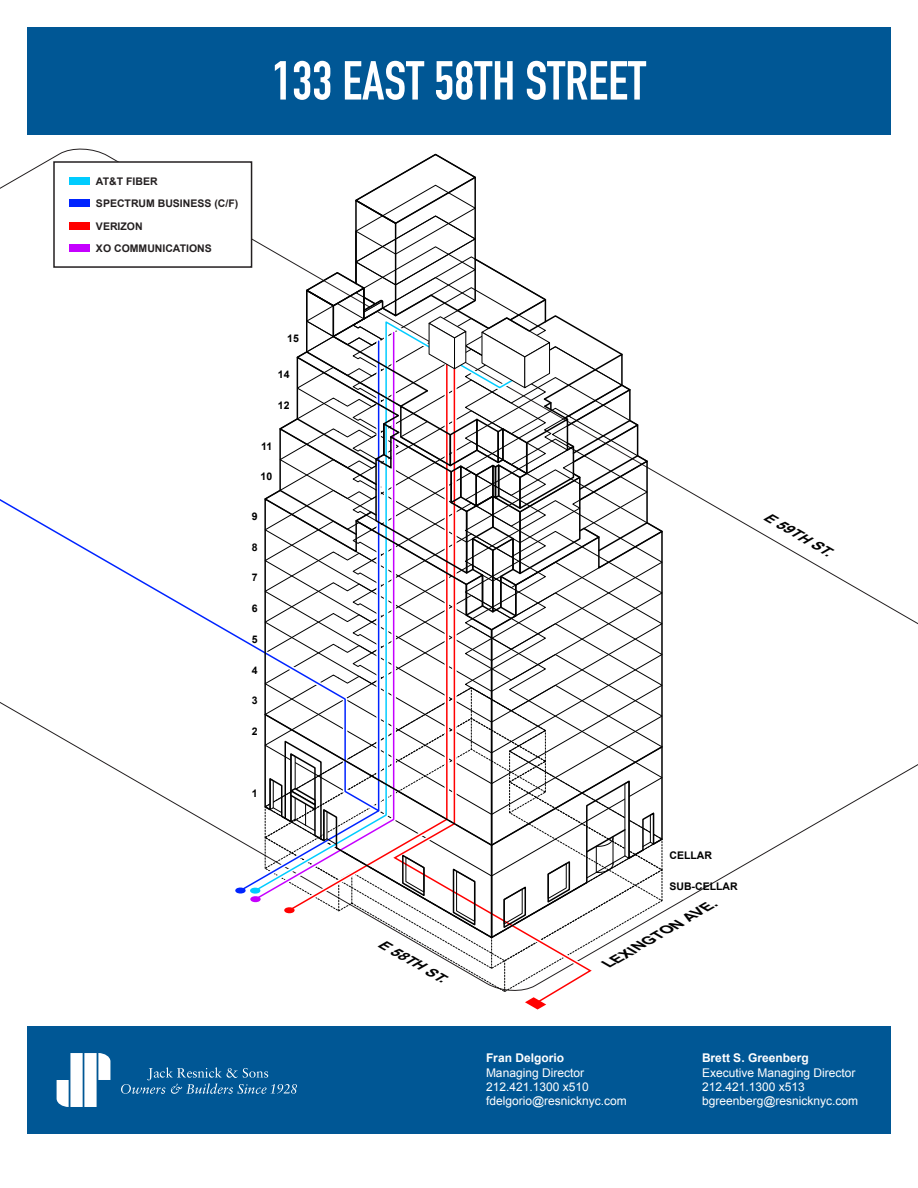
<style>
.page{position:relative;width:918px;height:1188px;background:#fff}
.page>*{position:absolute;margin:0;border:0;box-sizing:border-box;transform-origin:0 0}
.t1{font:54px "DIN Engschrift";color:#fff}
.t2{font:italic 700 13.05px "Arial";color:#010101;scale:1.13 1}
.t3{font:italic 700 13.05px "Arial";color:#010101;scale:1.18 1}
.t4{font:12px/14.4px "Arial";color:#fff}
.t5{font:700 12px "Arial";color:#fff}
.t6{font:700 10.5px/22.5px "Arial";color:#231f20}
.t7{font:700 10.5px "Arial";color:#010101}
</style>
<div class="page">
<svg style="left:410px;top:940px;width:183px;height:58px"></svg>
<svg style="left:0;top:499px;width:253px;height:314px"></svg>
<svg style="left:525px;top:997px;width:21px;height:13px"></svg>
<svg style="left:264px;top:618px;width:226px;height:322px"></svg>
<svg style="left:490px;top:618px;width:173px;height:322px"></svg>
<svg style="left:401px;top:853px;width:24px;height:45px"></svg>
<svg style="left:503px;top:885px;width:24px;height:45px"></svg>
<svg style="left:547px;top:860px;width:24px;height:44px"></svg>
<svg style="left:264px;top:712px;width:399px;height:135px"></svg>
<svg style="left:642px;top:813px;width:12px;height:34px"></svg>
<svg style="left:234px;top:739px;width:151px;height:175px"></svg>
<svg style="left:451px;top:867px;width:25px;height:60px"></svg>
<svg style="left:585px;top:781px;width:45px;height:97px"></svg>
<svg style="left:263px;top:153px;width:401px;height:465px"></svg>
<div style="left:53px;top:161px;width:199px;height:107px;background:#fff;border:2px solid #231f20"></div>
<div style="left:69px;top:177px;width:21px;height:8px;background:#0cf"></div>
<div style="left:69px;top:200px;width:21px;height:7px;background:#0024ff"></div>
<div style="left:69px;top:222px;width:21px;height:8px;background:#f00"></div>
<div style="left:69px;top:245px;width:21px;height:7px;background:#c500ff"></div>
<div style="left:27px;top:1026px;width:864px;height:108px;background:#005795"></div>
<div style="left:27px;top:27px;width:864px;height:108px;background:#005795"></div>
<svg style="left:57px;top:1053px;width:240px;height:54px"></svg>
<p class="t6" style="left:96px;top:170px;width:144px">AT&amp;T FIBER<br>SPECTRUM BUSINESS (C/F)<br>VERIZON<br>XO COMMUNICATIONS</p>
<h1 class="t1" style="left:272px;top:49px;width:376px">133 EAST 58TH STREET</h1>
<p class="t7" style="left:287px;top:331px;width:13px">15</p>
<p class="t7" style="left:278px;top:368px;width:13px">14</p>
<p class="t7" style="left:278px;top:398px;width:13px">12</p>
<p class="t7" style="left:261px;top:439px;width:13px">11</p>
<p class="t7" style="left:261px;top:470px;width:13px">10</p>
<p class="t7" style="left:252px;top:509px;width:7px">9</p>
<p class="t2" style="left:769px;top:507px;width:68px;rotate:30deg">E 59TH ST.</p>
<p class="t7" style="left:252px;top:540px;width:7px">8</p>
<p class="t7" style="left:252px;top:571px;width:7px">7</p>
<p class="t7" style="left:252px;top:602px;width:7px">6</p>
<p class="t7" style="left:252px;top:632px;width:7px">5</p>
<p class="t7" style="left:252px;top:663px;width:7px">4</p>
<p class="t7" style="left:252px;top:694px;width:7px">3</p>
<p class="t7" style="left:252px;top:725px;width:7px">2</p>
<p class="t7" style="left:252px;top:786px;width:7px">1</p>
<p class="t2" style="left:383px;top:934px;width:68px;rotate:30deg">E 58TH ST.</p>
<p class="t7" style="left:669px;top:849px;width:44px">CELLAR</p>
<p class="t7" style="left:669px;top:880px;width:70px">SUB-CELLAR</p>
<p class="t3" style="left:603px;top:957px;width:109px;rotate:-30deg">LEXINGTON AVE.</p>
<p class="t5" style="left:486px;top:1050px;width:80px">Fran Delgorio</p>
<p class="t4" style="left:486px;top:1065px;width:142px">Managing Director<br>212.421.1300 x510 fdelgorio@resnicknyc.com</p>
<p class="t5" style="left:702px;top:1050px;width:108px">Brett S. Greenberg</p>
<p class="t4" style="left:702px;top:1065px;width:158px">Executive Managing Director<br>212.421.1300 x513 bgreenberg@resnicknyc.com</p>
</div>
